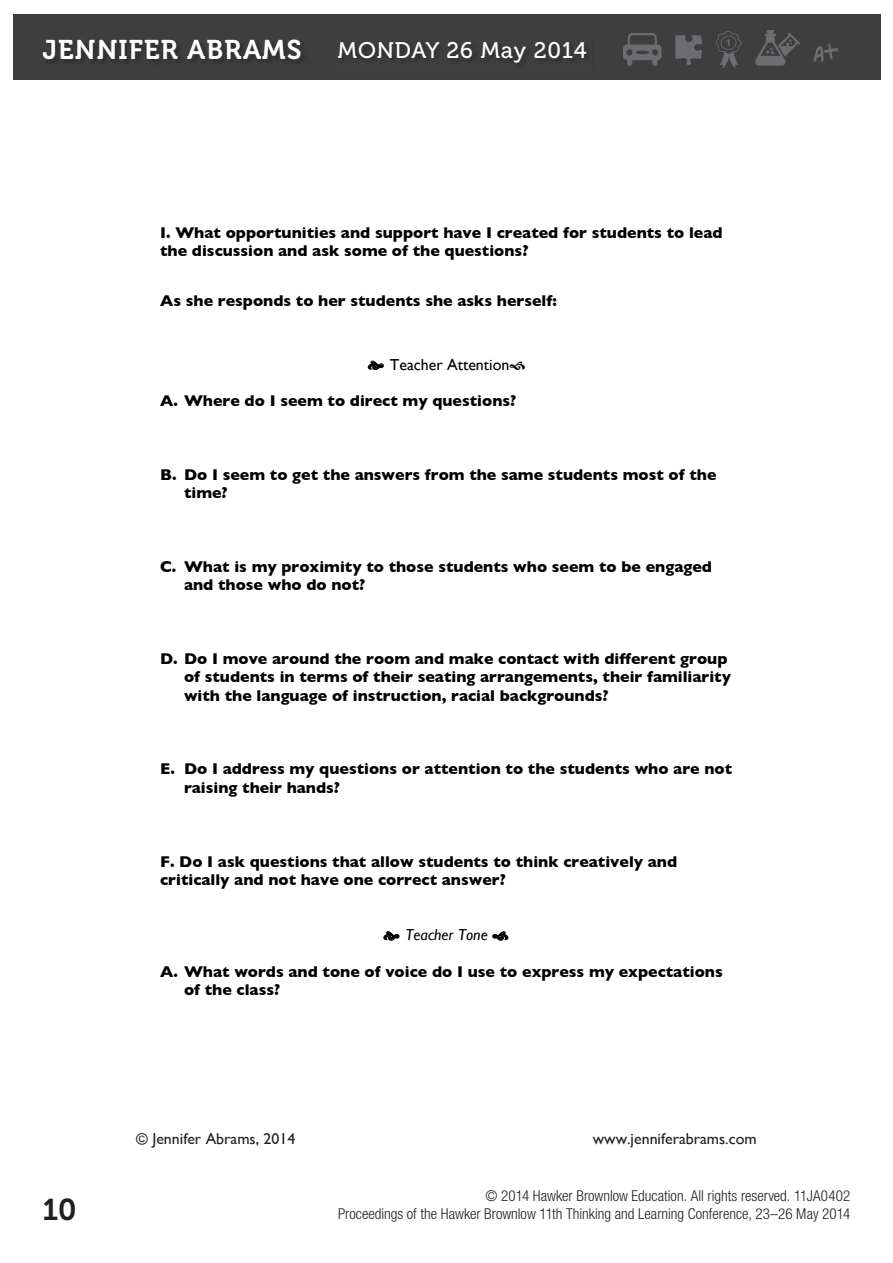
<style>
.page{position:relative;width:893px;height:1263px;background:#fff}
.page>*{position:absolute;margin:0;border:0;box-sizing:border-box;transform-origin:0 0}
.t1{font:30px "Museo 700";color:#231f20}
.t2{font:27px "Museo 700";letter-spacing:.04em;color:#fff}
.t3{font:22.5px "Museo 500";letter-spacing:.04em;color:#fff}
.t4{font:700 15.9px/18.5px "Gill Sans";color:#000001}
.t5{font:15.9px "Gill Sans";color:#231f20}
.t6{font:15.9px "Gill Sans";color:#000001}
.t7{font:italic 15.9px "Gill Sans";color:#000001}
.t8{font:300 condensed 15px/18px "Helvetica Neue LT Std";color:#231f20;text-align:right}
.t9{font:9.45px "Arial Rounded MT Bold";color:#6c6d70;scale:1.2 1}
</style>
<div class="page">
<div style="left:13px;top:14px;width:867px;height:65px;background:#3e3e3f"></div>
<svg style="left:755px;top:30px;width:45px;height:36px"></svg>
<svg style="left:814px;top:43px;width:24px;height:19px"></svg>
<div style="left:627px;top:52px;width:5px;height:14px;background:#6c6d70;border-radius:3px"></div>
<div style="left:652px;top:52px;width:5px;height:14px;background:#6c6d70;border-radius:3px"></div>
<div style="left:623px;top:45px;width:39px;height:15px;background:#6c6d70;border-radius:4px"></div>
<svg style="left:626px;top:33px;width:32px;height:22px"></svg>
<hr style="left:635px;top:51px;width:14px;height:3px;background:#3e3e3f;border-radius:50%">
<svg style="left:716px;top:31px;width:25px;height:37px"></svg>
<svg style="left:675px;top:35px;width:27px;height:30px"></svg>
<svg style="left:368px;top:361px;width:16px;height:9px"></svg>
<svg style="left:384px;top:931px;width:15px;height:10px"></svg>
<svg style="left:492px;top:931px;width:16px;height:10px"></svg>
<h2 class="t2" style="left:43px;top:40px;width:261px">JENNIFER ABRAMS</h2>
<h3 class="t3" style="left:338px;top:42px;width:250px">MONDAY 26 May 2014</h3>
<p class="t9" style="left:725px;top:37px;width:7px">1</p>
<p class="t4" style="left:160px;top:224px;width:564px">I. What opportunities and support have I created for students to lead the discussion and ask some of the questions?</p>
<p class="t4" style="left:160px;top:293px;width:398px">As she responds to her students she asks herself:</p>
<p class="t6" style="left:390px;top:358px;width:121px">Teacher Attention</p>
<p class="t4" style="left:160px;top:393px;width:358px">A. Where do I seem to direct my questions?</p>
<p class="t4" style="left:184px;top:466px;width:534px;text-indent:-24px">B. Do I seem to get the answers from the same students most of the time?</p>
<p class="t4" style="left:184px;top:559px;width:529px;text-indent:-24px">C. What is my proximity to those students who seem to be engaged and those who do not?</p>
<p class="t4" style="left:184px;top:651px;width:548px;text-indent:-24px">D. Do I move around the room and make contact with different group of students in terms of their seating arrangements, their familiarity with the language of instruction, racial backgrounds?</p>
<p class="t4" style="left:184px;top:761px;width:550px;text-indent:-24px">E. Do I address my questions or attention to the students who are not raising their hands?</p>
<p class="t4" style="left:160px;top:853px;width:519px">F. Do I ask questions that allow students to think creatively and critically and not have one correct answer?</p>
<p class="t7" style="left:405px;top:928px;width:84px">Teacher Tone</p>
<p class="t4" style="left:184px;top:963px;width:540px;text-indent:-24px">A. What words and tone of voice do I use to express my expectations of the class?</p>
<p class="t5" style="left:136px;top:1129px;width:161px">© Jennifer Abrams, 2014</p>
<p class="t5" style="left:593px;top:1129px;width:165px">www.jenniferabrams.com</p>
<h1 class="t1" style="left:43px;top:1199px;width:35px">10</h1>
<p class="t8" style="left:338px;top:1188px;width:514px">© 2014 Hawker Brownlow Education. All rights reserved. 11JA0402<br>Proceedings of the Hawker Brownlow 11th Thinking and Learning Conference, 23–26 May 2014</p>
</div>
